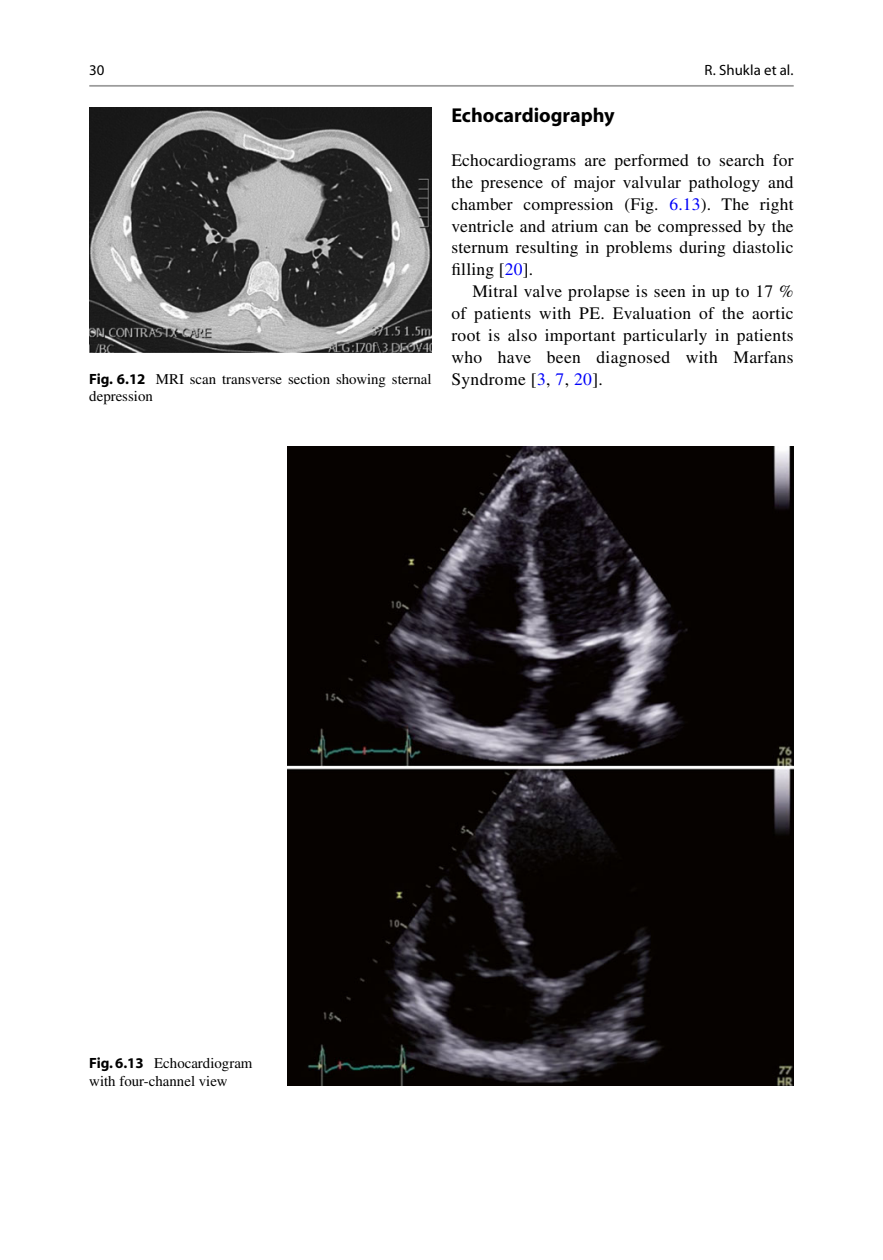
<style>
.page{position:relative;width:883px;height:1260px;background:#fff}
.page>*{position:absolute;margin:0;border:0;box-sizing:border-box;transform-origin:0 0}
.t1{font:700 20.12px "Vbpklr Myriad";color:#000}
.t2{font:17.5px/21.9px "Kgbstb Times";letter-spacing:.01em;color:#000;text-align:justify}
.t3{font:14.88px/17.5px "Kgbstb Times";color:#000}
.t4{font:14.88px "Drgdjn Myriad";letter-spacing:.005em;color:#000}
.s1{font-family:"Vbpklr Myriad";font-weight:700}
.s2{color:#0000fa}
</style>
<div class="page">
<img style="left:288px;top:446px;width:506px;height:640px">
<img style="left:89px;top:107px;width:343px;height:245px">
<hr style="left:89px;top:85px;width:705px;height:2px;background:#9c9c9c">
<p class="t4" style="left:89px;top:64px;width:17px">30</p>
<p class="t3" style="left:89px;top:371px;width:344px"><span class="s1">Fig. 6.12</span> MRI scan transverse section showing sternal depression</p>
<p class="t4" style="left:704px;top:64px;width:91px">R. Shukla et al.</p>
<p class="t1" style="left:451px;top:108px;width:165px">Echocardiography</p>
<p class="t2" style="left:451px;top:151px;width:344px">Echocardiograms are performed to search for the presence of major valvular pathology and chamber compression (Fig. <span class="s2">6.13</span> ). The right ventricle and atrium can be compressed by the sternum resulting in problems during diastolic filling [ <span class="s2">20</span> ].</p>
<p class="t2" style="left:451px;top:282px;width:344px;text-indent:21px">Mitral valve prolapse is seen in up to 17 % of patients with PE. Evaluation of the aortic root is also important particularly in patients who have been diagnosed with Marfans Syndrome [ <span class="s2">3</span> , <span class="s2">7</span> , <span class="s2">20</span> ].</p>
<p class="t3" style="left:89px;top:1056px;width:165px"><span class="s1">Fig. 6.13</span> Echocardiogram with four-channel view</p>
</div>
